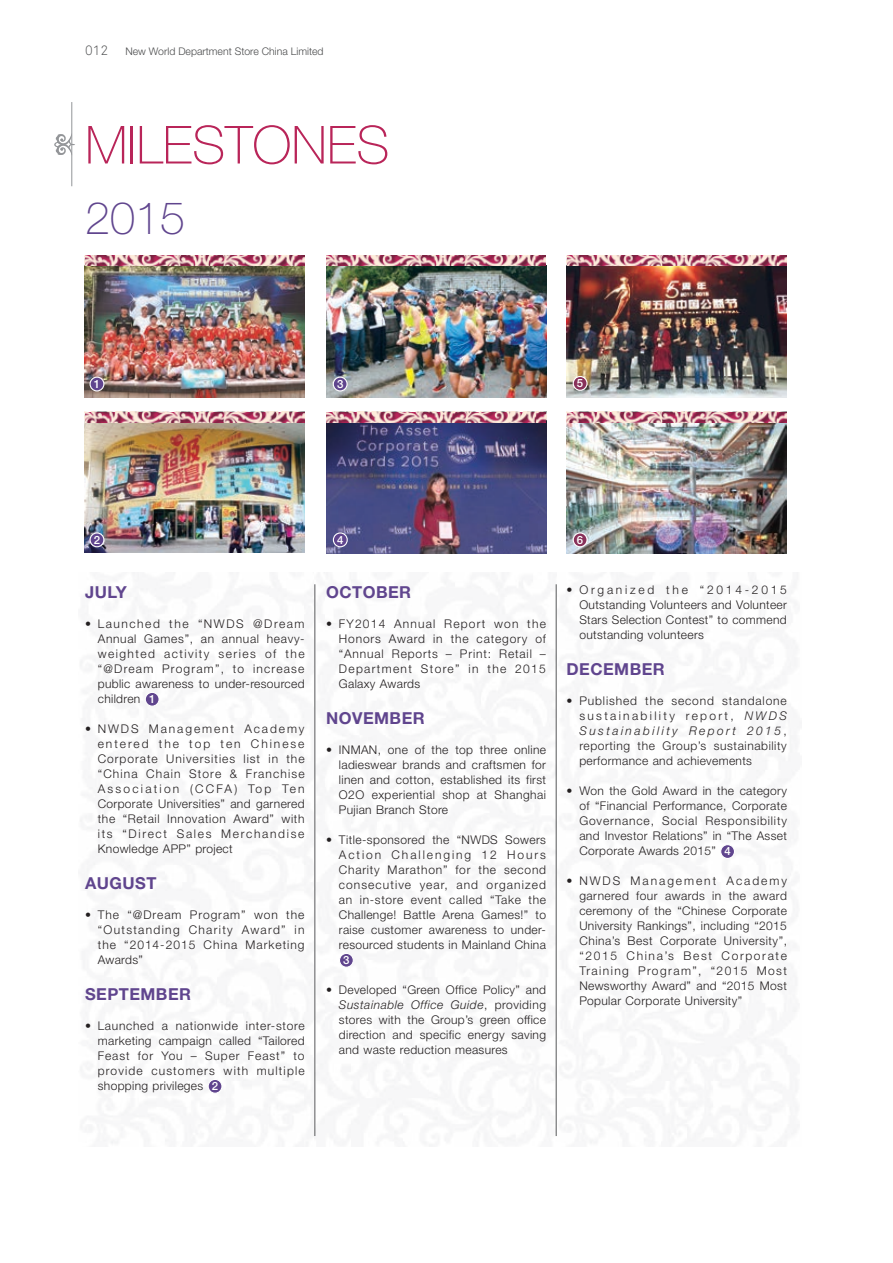
<style>
.page{position:relative;width:893px;height:1263px;background:#fff}
.page>*{position:absolute;margin:0;border:0;box-sizing:border-box;transform-origin:0 0}
.t1{font:100 52.5px "Helvetica Neue LT Std";color:#b92559}
.t2{font:100 45px "Helvetica Neue LT Std";color:#60458e}
.t3{font:700 16.5px "Helvetica Neue LT Std";letter-spacing:.03em;color:#60458e}
.t4{font:13.5px "Akkurat Light Pro";color:#4b4c4d}
.t5{font:300 12px/15px "Helvetica Neue LT Std";letter-spacing:.03em;color:#231f20;text-align:justify}
.t6{font:500 11.4px "Helvetica Neue LT Std";color:#fff}
.t7{font:300 10.5px "Helvetica Neue LT Std";color:#4b4c4d}
.s1{font-weight:500;font-size:11.4px;color:#fff}
.s2{font-style:italic}
</style>
<div class="page">
<svg style="left:54px;top:132px;width:21px;height:25px"></svg>
<hr style="left:72px;top:102px;width:1px;height:84px;background:#939598">
<hr style="left:315px;top:584px;width:1px;height:552px;background:#57585a">
<hr style="left:556px;top:584px;width:1px;height:552px;background:#57585a">
<div style="left:145px;top:692px;width:14px;height:14px;background:#60458e;border-radius:50%"></div>
<div style="left:145px;top:692px;width:15px;height:15px;border:1px solid #fff;border-radius:50%"></div>
<div style="left:208px;top:1079px;width:14px;height:14px;background:#60458e;border-radius:50%"></div>
<div style="left:208px;top:1079px;width:15px;height:15px;border:1px solid #fff;border-radius:50%"></div>
<div style="left:339px;top:953px;width:14px;height:14px;background:#60458e;border-radius:50%"></div>
<div style="left:339px;top:953px;width:15px;height:15px;border:1px solid #fff;border-radius:50%"></div>
<div style="left:721px;top:845px;width:13px;height:13px;background:#60458e;border-radius:50%"></div>
<div style="left:720px;top:844px;width:15px;height:15px;border:1px solid #fff;border-radius:50%"></div>
<img style="left:326px;top:266px;width:220px;height:131px">
<img style="left:85px;top:266px;width:219px;height:131px">
<img style="left:567px;top:422px;width:220px;height:131px">
<img style="left:567px;top:266px;width:220px;height:131px">
<div style="left:85px;top:255px;width:219px;height:11px;background:#231f20;opacity:.5"></div>
<img style="left:326px;top:423px;width:220px;height:130px">
<img style="left:85px;top:420px;width:220px;height:132px">
<div style="left:326px;top:255px;width:220px;height:11px;background:#231f20;opacity:.5"></div>
<img style="left:85px;top:412px;width:219px;height:10px">
<img style="left:326px;top:412px;width:220px;height:11px">
<div style="left:567px;top:255px;width:220px;height:11px;background:#231f20;opacity:.5"></div>
<img style="left:567px;top:412px;width:220px;height:10px">
<div style="left:90px;top:377px;width:14px;height:14px;background:#60458e;border-radius:50%"></div>
<div style="left:90px;top:377px;width:14px;height:14px;border:1px solid #fff;border-radius:50%"></div>
<div style="left:90px;top:533px;width:14px;height:14px;background:#60458e;border-radius:50%"></div>
<div style="left:90px;top:532px;width:14px;height:15px;border:1px solid #fff;border-radius:50%"></div>
<div style="left:333px;top:533px;width:14px;height:14px;background:#60458e;border-radius:50%"></div>
<div style="left:333px;top:532px;width:15px;height:15px;border:1px solid #fff;border-radius:50%"></div>
<div style="left:573px;top:533px;width:14px;height:14px;background:#88315a;border-radius:50%"></div>
<div style="left:573px;top:532px;width:15px;height:15px;border:1px solid #fff;border-radius:50%"></div>
<div style="left:573px;top:376px;width:14px;height:14px;background:#88315a;border-radius:50%"></div>
<div style="left:573px;top:376px;width:15px;height:15px;border:1px solid #fff;border-radius:50%"></div>
<div style="left:333px;top:377px;width:14px;height:14px;background:#60458e;border-radius:50%"></div>
<div style="left:333px;top:377px;width:15px;height:14px;border:1px solid #fff;border-radius:50%"></div>
<p class="t4" style="left:85px;top:42px;width:25px">012</p>
<p class="t7" style="left:125px;top:45px;width:200px">New World Department Store China Limited</p>
<h1 class="t1" style="left:85px;top:115px;width:306px">MILESTONES</h1>
<h2 class="t2" style="left:85px;top:192px;width:102px">2015</h2>
<p class="t6" style="left:94px;top:377px;width:8px">1</p>
<p class="t6" style="left:337px;top:377px;width:8px">3</p>
<p class="t6" style="left:577px;top:376px;width:8px">5</p>
<p class="t6" style="left:94px;top:533px;width:8px">2</p>
<p class="t6" style="left:337px;top:533px;width:8px">4</p>
<p class="t6" style="left:577px;top:533px;width:8px">6</p>
<h3 class="t3" style="left:85px;top:582px;width:43px">JULY</h3>
<p class="t5" style="left:98px;top:616px;width:208px;text-indent:-13px">• Launched the “NWDS @Dream Annual Games”, an annual heavy&shy;weighted activity series of the “@Dream Program”, to increase public awareness to under-resourced children <span class="s1">1</span></p>
<p class="t5" style="left:98px;top:721px;width:208px;text-indent:-13px">• NWDS Management Academy entered the top ten Chinese Corporate Universities list in the “China Chain Store &amp; Franchise Association (CCFA) Top Ten Corporate Universities” and garnered the “Retail Innovation Award” with its “Direct Sales Merchandise Knowledge APP” project</p>
<h3 class="t3" style="left:85px;top:873px;width:73px">AUGUST</h3>
<p class="t5" style="left:98px;top:907px;width:208px;text-indent:-13px">• The “@Dream Program” won the “Outstanding Charity Award” in the “2014-2015 China Marketing Awards”</p>
<h3 class="t3" style="left:85px;top:984px;width:102px">SEPTEMBER</h3>
<p class="t5" style="left:98px;top:1018px;width:208px;text-indent:-13px">• Launched a nationwide inter-store marketing campaign called “Tailored Feast for You – Super Feast” to provide customers with multiple shopping privileges <span class="s1">2</span></p>
<h3 class="t3" style="left:326px;top:582px;width:81px">OCTOBER</h3>
<p class="t5" style="left:339px;top:616px;width:209px;text-indent:-13px">• FY2014 Annual Report won the Honors Award in the category of “Annual Reports – Print: Retail – Department Store” in the 2015<br>Galaxy Awards</p>
<h3 class="t3" style="left:326px;top:708px;width:95px">NOVEMBER</h3>
<p class="t5" style="left:339px;top:742px;width:209px;text-indent:-13px">• INMAN, one of the top three online ladieswear brands and craftsmen for linen and cotton, established its first O2O experiential shop at Shanghai Pujian Branch Store</p>
<p class="t5" style="left:339px;top:832px;width:209px;text-indent:-13px">• Title-sponsored the “NWDS Sowers Action Challenging 12 Hours Charity Marathon” for the second consecutive year, and organized an in-store event called “Take the Challenge! Battle Arena Games!” to raise customer awareness to under&shy;resourced students in Mainland China</p>
<p class="t6" style="left:343px;top:953px;width:8px">3</p>
<p class="t5" style="left:339px;top:982px;width:209px;text-indent:-13px">• Developed “Green Office Policy” and <span class="s2">Sustainable Office Guide</span>, providing stores with the Group’s green office direction and specific energy saving and waste reduction measures</p>
<p class="t5" style="left:579px;top:582px;width:209px;text-indent:-13px">• Organized the “2014-2015<br>Outstanding Volunteers and Volunteer Stars Selection Contest” to commend outstanding volunteers</p>
<h3 class="t3" style="left:567px;top:659px;width:94px">DECEMBER</h3>
<p class="t5" style="left:579px;top:693px;width:209px;text-indent:-13px">• Published the second standalone sustainability report, <span class="s2">NWDS Sustainability Report 2015</span>, reporting the Group’s sustainability performance and achievements</p>
<p class="t5" style="left:579px;top:783px;width:209px;text-indent:-13px">• Won the Gold Award in the category of “Financial Performance, Corporate Governance, Social Responsibility and Investor Relations” in “The Asset Corporate Awards 2015” <span class="s1">4</span></p>
<p class="t5" style="left:579px;top:873px;width:209px;text-indent:-13px">• NWDS Management Academy garnered four awards in the award ceremony of the “Chinese Corporate University Rankings”, including “2015<br>China’s Best Corporate University”, “2015 China’s Best Corporate Training Program”, “2015 Most Newsworthy Award” and “2015 Most Popular Corporate University”</p>
</div>
